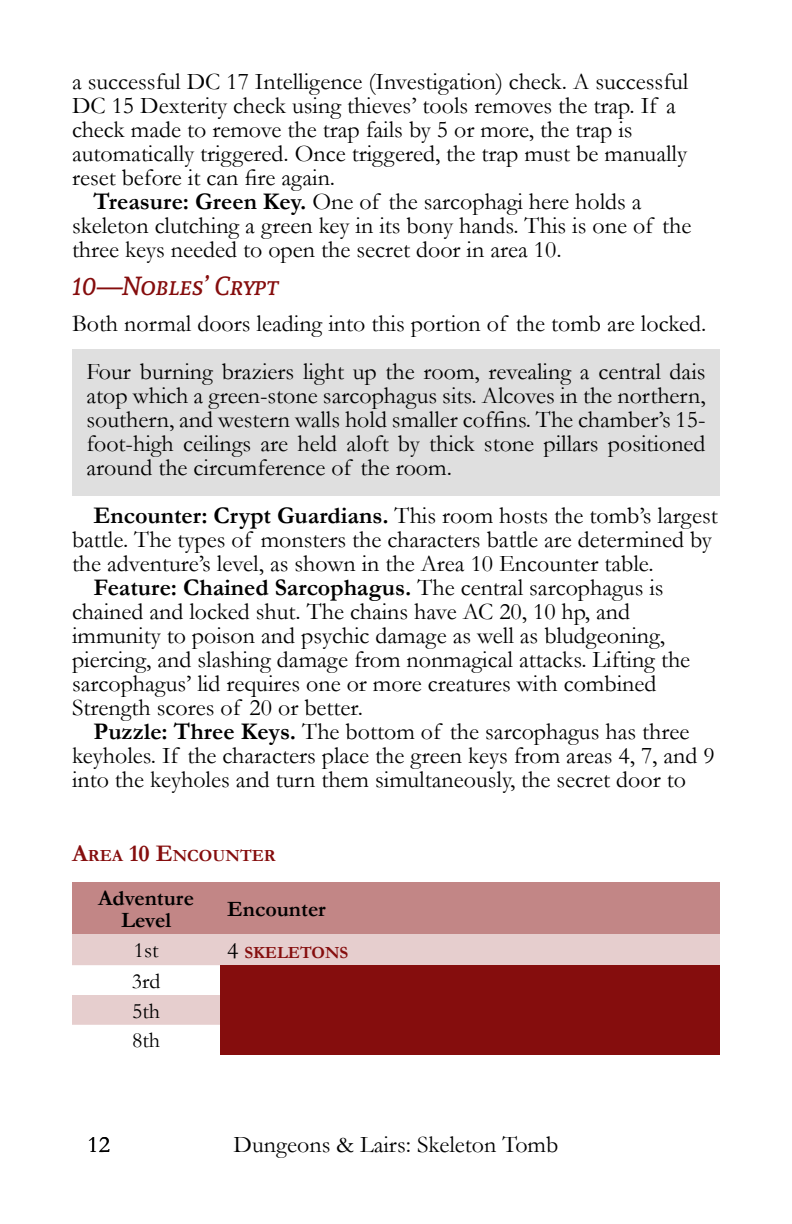
<style>
.page{position:relative;width:792px;height:1224px;background:#fff}
.page>*{position:absolute;margin:0;border:0;box-sizing:border-box;transform-origin:0 0}
.t1{font:italic 26px "Andada SC";color:#850d0d}
.t2{font:24px/24px "Garamond";color:#000;text-align:center}
.t3{font:700 24px "Garamond";color:#000}
.t4{font:700 22px/22px "Garamond";color:#000;text-align:center}
.t5{font:22px/29.8px "Garamond";color:#000;text-align:justify}
.t6{font:700 17.2px "Garamond";color:#850d0d}
.s1{font-weight:700}
.s2{font-weight:400}
.s3{font-size:24px}
.s4{font-weight:400;font-size:24px;color:#000}
</style>
<div class="page">
<div style="left:72px;top:349px;width:648px;height:147px;background:#dfdfdf"></div>
<div style="left:72px;top:882px;width:648px;height:52px;background:#c28686"></div>
<svg style="left:72px;top:934px;width:648px;height:91px;fill:#e6cece"></svg>
<div style="left:220px;top:965px;width:500px;height:90px;background:#850d0d"></div>
<p class="t2" style="left:72px;top:72px;width:618px">a successful DC 17 Intelligence (Investigation) check. A successful</p>
<p class="t2" style="left:72px;top:96px;width:605px">DC 15 Dexterity check using thieves’ tools removes the trap. If a</p>
<p class="t2" style="left:72px;top:120px;width:562px">check made to remove the trap fails by 5 or more, the trap is</p>
<p class="t2" style="left:72px;top:144px;width:617px">automatically triggered. Once triggered, the trap must be manually</p>
<p class="t2" style="left:72px;top:168px;width:265px">reset before it can fire again.</p>
<p class="t2" style="left:94px;top:192px;width:550px"><span class="s1">Treasure: Green Key.</span> One of the sarcophagi here holds a</p>
<p class="t2" style="left:72px;top:216px;width:621px">skeleton clutching a green key in its bony hands. This is one of the</p>
<p class="t2" style="left:72px;top:240px;width:491px">three keys needed to open the secret door in area 10.</p>
<p class="t1" style="left:72px;top:268px;width:208px">10—Nobles’ Crypt</p>
<p class="t2" style="left:72px;top:302px;width:636px;line-height:48px">Both normal doors leading into this portion of the tomb are locked.<br>Four burning braziers light up the room, revealing a central dais</p>
<p class="t2" style="left:86px;top:386px;width:621px;text-align:justify">atop which a green-stone sarcophagus sits. Alcoves in the northern, southern, and western walls hold smaller coffins. The chamber’s 15- foot-high ceilings are held aloft by thick stone pillars positioned around the circumference of the room.</p>
<p class="t2" style="left:94px;top:506px;width:626px"><span class="s1">Encounter: Crypt Guardians.</span> This room hosts the tomb’s largest</p>
<p class="t2" style="left:72px;top:530px;width:641px">battle. The types of monsters the characters battle are determined by</p>
<p class="t2" style="left:72px;top:554px;width:583px">the adventure’s level, as shown in the Area 10 Encounter table.</p>
<p class="t3" style="left:94px;top:579px;width:572px">Feature: Chained Sarcophagus. <span class="s2">The central sarcophagus is</span></p>
<p class="t2" style="left:72px;top:602px;width:560px">chained and locked shut. The chains have AC 20, 10 hp, and</p>
<p class="t2" style="left:72px;top:626px;width:595px">immunity to poison and psychic damage as well as bludgeoning,</p>
<p class="t2" style="left:72px;top:650px;width:620px">piercing, and slashing damage from nonmagical attacks. Lifting the</p>
<p class="t2" style="left:72px;top:674px;width:586px">sarcophagus’ lid requires one or more creatures with combined</p>
<p class="t2" style="left:72px;top:698px;width:292px">Strength scores of 20 or better.</p>
<p class="t2" style="left:94px;top:722px;width:597px"><span class="s1">Puzzle: Three Keys.</span> The bottom of the sarcophagus has three</p>
<p class="t2" style="left:72px;top:746px;width:644px">keyholes. If the characters place the green keys from areas 4, 7, and 9</p>
<p class="t2" style="left:72px;top:770px;width:616px">into the keyholes and turn them simultaneously, the secret door to</p>
<p class="t6" style="left:72px;top:849px;width:205px"><span class="s3">A</span>REA <span class="s3">10 E</span>NCOUNTER</p>
<p class="t4" style="left:98px;top:890px;width:97px">Adventure<br>Level</p>
<p class="t4" style="left:227px;top:901px;width:100px">Encounter</p>
<p class="t5" style="left:134px;top:938px;width:26px">1st</p>
<p class="t6" style="left:227px;top:947px;width:123px"><span class="s4">4</span> SKELETONS</p>
<p class="t5" style="left:132px;top:969px;width:30px">3rd 5th 8th</p>
<p class="t2" style="left:87px;top:1135px;width:24px">12</p>
<p class="t2" style="left:234px;top:1135px;width:326px">Dungeons &amp; Lairs: Skeleton Tomb</p>
</div>
